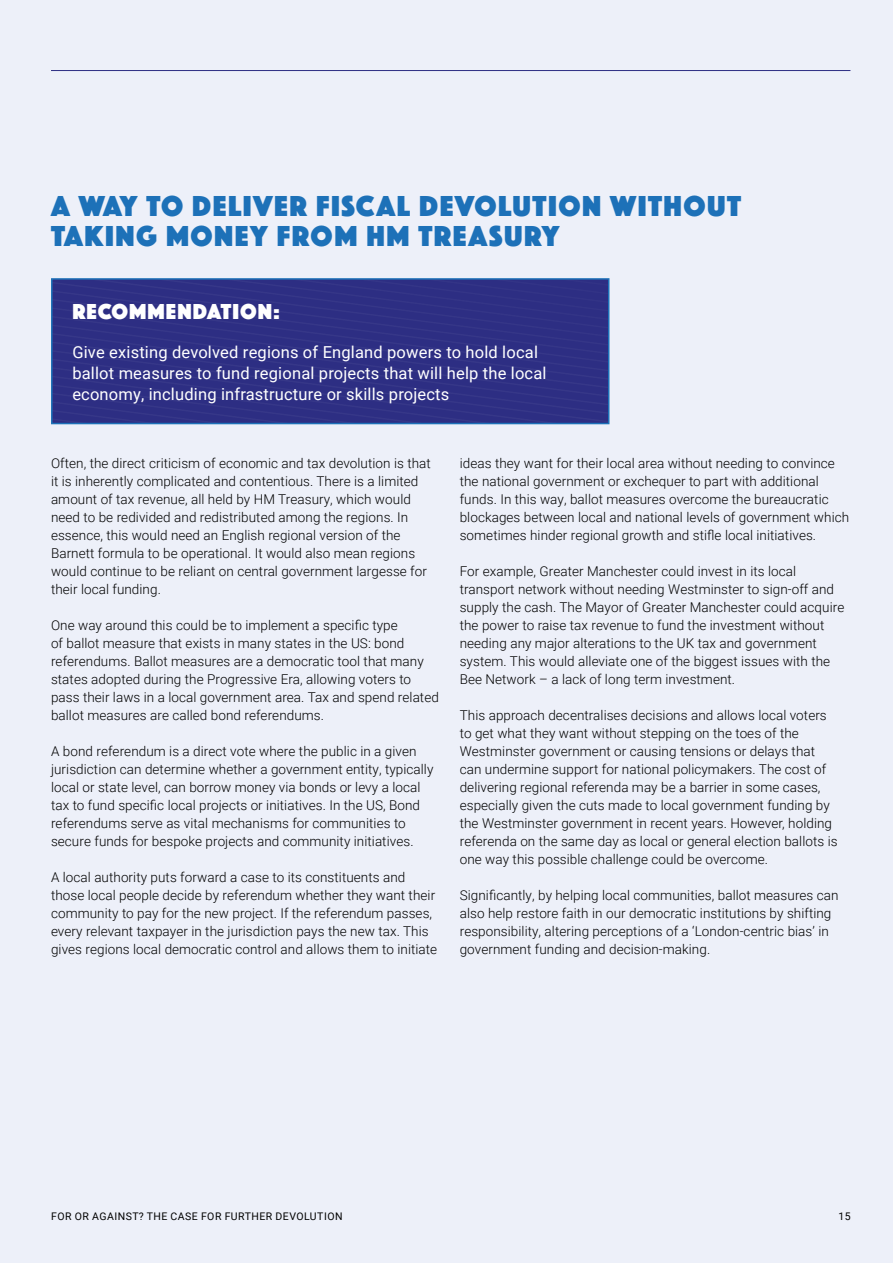
<style>
.page{position:relative;width:893px;height:1263px;background:#edf0f9}
.page>*{position:absolute;margin:0;border:0;box-sizing:border-box;transform-origin:0 0}
.t1{font:30px/30px "Phosphate Solid";letter-spacing:.05em;color:#1d71b8}
.t2{font:22.5px "Phosphate Solid";letter-spacing:.05em;color:#fff}
.t3{font:16.5px/21px "Roboto";letter-spacing:.01em;color:#fff}
.t4{font:300 13.5px/18px "Roboto";letter-spacing:.005em;color:#000}
.t5{font:10.5px "Roboto";letter-spacing:.045em;color:#000}
</style>
<div class="page">
<hr style="left:51px;top:70px;width:799px;height:1px;background:#2d2e83">
<svg style="left:54px;top:281px;width:552px;height:140px;background:#2e2f83"></svg>
<div style="left:51px;top:278px;width:558px;height:146px;border:2px solid #1d71b8"></div>
<h1 class="t1" style="left:51px;top:190px;width:692px">A WAY TO DELIVER FISCAL DEVOLUTION WITHOUT<br>TAKING MONEY FROM HM TREASURY</h1>
<h2 class="t2" style="left:72px;top:295px;width:209px">RECOMMENDATION:</h2>
<p class="t3" style="left:72px;top:341px;width:476px">Give existing devolved regions of England powers to hold local ballot measures to fund regional projects that will help the local economy, including infrastructure or skills projects</p>
<p class="t4" style="left:51px;top:454px;width:381px">Often, the direct criticism of economic and tax devolution is that it is inherently complicated and contentious. There is a limited amount of tax revenue, all held by HM Treasury, which would need to be redivided and redistributed among the regions. In essence, this would need an English regional version of the Barnett formula to be operational. It would also mean regions would continue to be reliant on central government largesse for their local funding.</p>
<p class="t4" style="left:51px;top:616px;width:389px">One way around this could be to implement a specific type<br>of ballot measure that exists in many states in the US: bond referendums. Ballot measures are a democratic tool that many states adopted during the Progressive Era, allowing voters to pass their laws in a local government area. Tax and spend related ballot measures are called bond referendums.</p>
<p class="t4" style="left:51px;top:742px;width:384px">A bond referendum is a direct vote where the public in a given jurisdiction can determine whether a government entity, typically local or state level, can borrow money via bonds or levy a local tax to fund specific local projects or initiatives. In the US, Bond referendums serve as vital mechanisms for communities to secure funds for bespoke projects and community initiatives.</p>
<p class="t4" style="left:51px;top:868px;width:388px">A local authority puts forward a case to its constituents and those local people decide by referendum whether they want their community to pay for the new project. If the referendum passes, every relevant taxpayer in the jurisdiction pays the new tax. This gives regions local democratic control and allows them to initiate</p>
<p class="t4" style="left:460px;top:454px;width:391px">ideas they want for their local area without needing to convince the national government or exchequer to part with additional funds. In this way, ballot measures overcome the bureaucratic blockages between local and national levels of government which sometimes hinder regional growth and stifle local initiatives.</p>
<p class="t4" style="left:460px;top:562px;width:386px">For example, Greater Manchester could invest in its local transport network without needing Westminster to sign-off and supply the cash. The Mayor of Greater Manchester could acquire the power to raise tax revenue to fund the investment without needing any major alterations to the UK tax and government system. This would alleviate one of the biggest issues with the Bee Network – a lack of long term investment.</p>
<p class="t4" style="left:460px;top:706px;width:379px">This approach decentralises decisions and allows local voters to get what they want without stepping on the toes of the Westminster government or causing tensions or delays that can undermine support for national policymakers. The cost of delivering regional referenda may be a barrier in some cases, especially given the cuts made to local government funding by the Westminster government in recent years. However, holding referenda on the same day as local or general election ballots is one way this possible challenge could be overcome.</p>
<p class="t4" style="left:460px;top:886px;width:380px">Significantly, by helping local communities, ballot measures can also help restore faith in our democratic institutions by shifting responsibility, altering perceptions of a ‘London-centric bias’ in government funding and decision-making.</p>
<p class="t5" style="left:51px;top:1209px;width:293px">FOR OR AGAINST? THE CASE FOR FURTHER DEVOLUTION</p>
<p class="t5" style="left:839px;top:1209px;width:14px">15</p>
</div>
